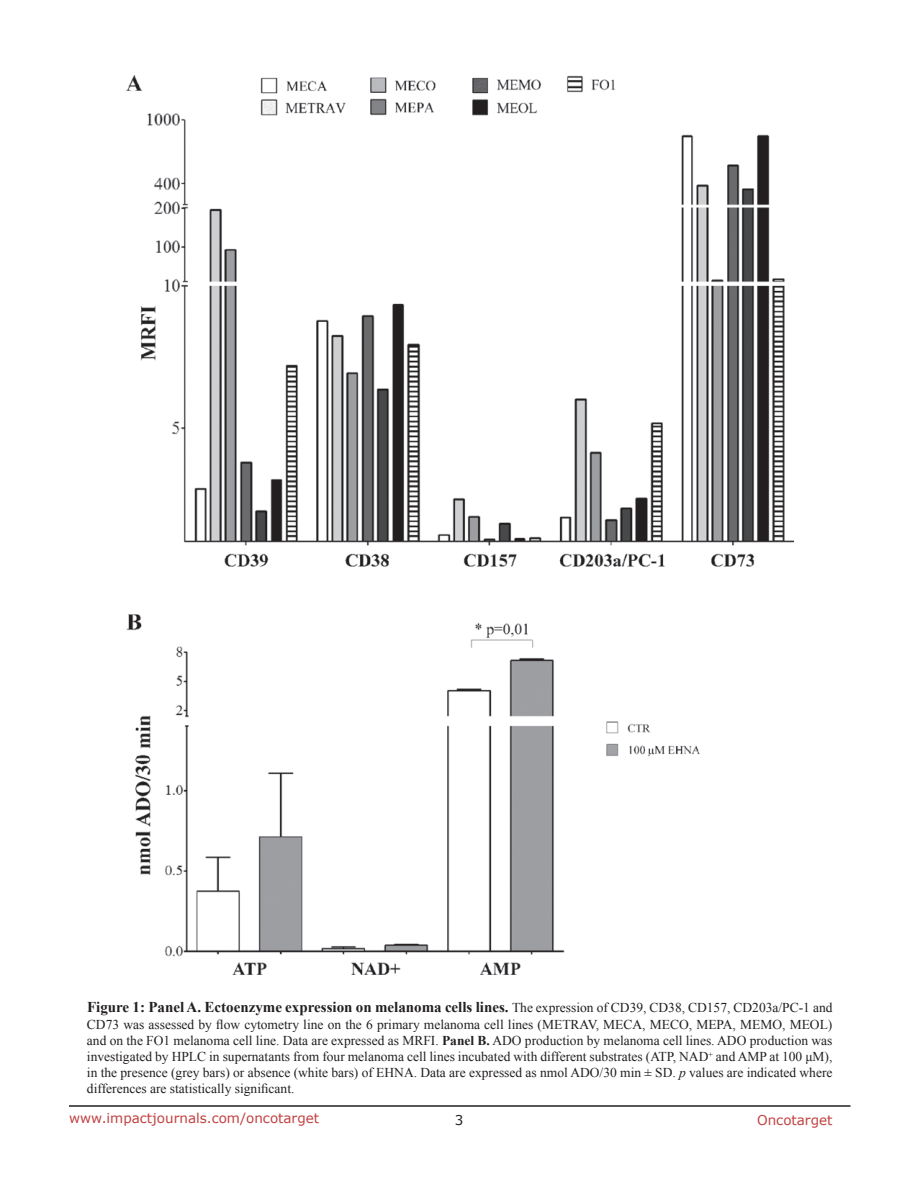
<style>
.page{position:relative;width:918px;height:1188px;background:#fff}
.page>*{position:absolute;margin:0;border:0;box-sizing:border-box;transform-origin:0 0}
.FigureText{font:700 15px "Times New Roman";color:#231f20}
.FigureText-2{font:13.5px/16.2px "Times New Roman";color:#231f20;text-align:justify}
.t1{font:13.5px "Verdana";color:#c24141}
.t2{font:13.5px "Verdana";color:#231f20}
.s1{font-weight:400;font-size:13.5px}
.s2{font-weight:700}
.s3{font-style:italic}
</style>
<div class="page">
<hr style="left:69px;top:1105px;width:781px;height:2px;background:#231f20">
<img style="left:126px;top:75px;width:667px;height:900px">
<p class="FigureText" style="left:87px;top:997px;width:747px">Figure 1: Panel A. Ectoenzyme expression on melanoma cells lines. <span class="s1">The expression of CD39, CD38, CD157, CD203a/PC-1 and</span></p>
<p class="FigureText-2" style="left:87px;top:1016px;width:747px">CD73 was assessed by flow cytometry line on the 6 primary melanoma cell lines (METRAV, MECA, MECO, MEPA, MEMO, MEOL) and on the FO1 melanoma cell line. Data are expressed as MRFI. <span class="s2">Panel B.</span> ADO production by melanoma cell lines. ADO production was investigated by HPLC in supernatants from four melanoma cell lines incubated with different substrates (ATP, NAD<sup>+</sup> and AMP at 100 μM), in the presence (grey bars) or absence (white bars) of EHNA. Data are expressed as nmol ADO/30 min ± SD. <span class="s3">p</span> values are indicated where differences are statistically significant.</p>
<p class="t1" style="left:69px;top:1109px;width:252px">www.impactjournals.com/oncotarget</p>
<p class="t2" style="left:455px;top:1111px;width:10px">3</p>
<p class="t1" style="left:757px;top:1111px;width:77px">Oncotarget</p>
</div>
